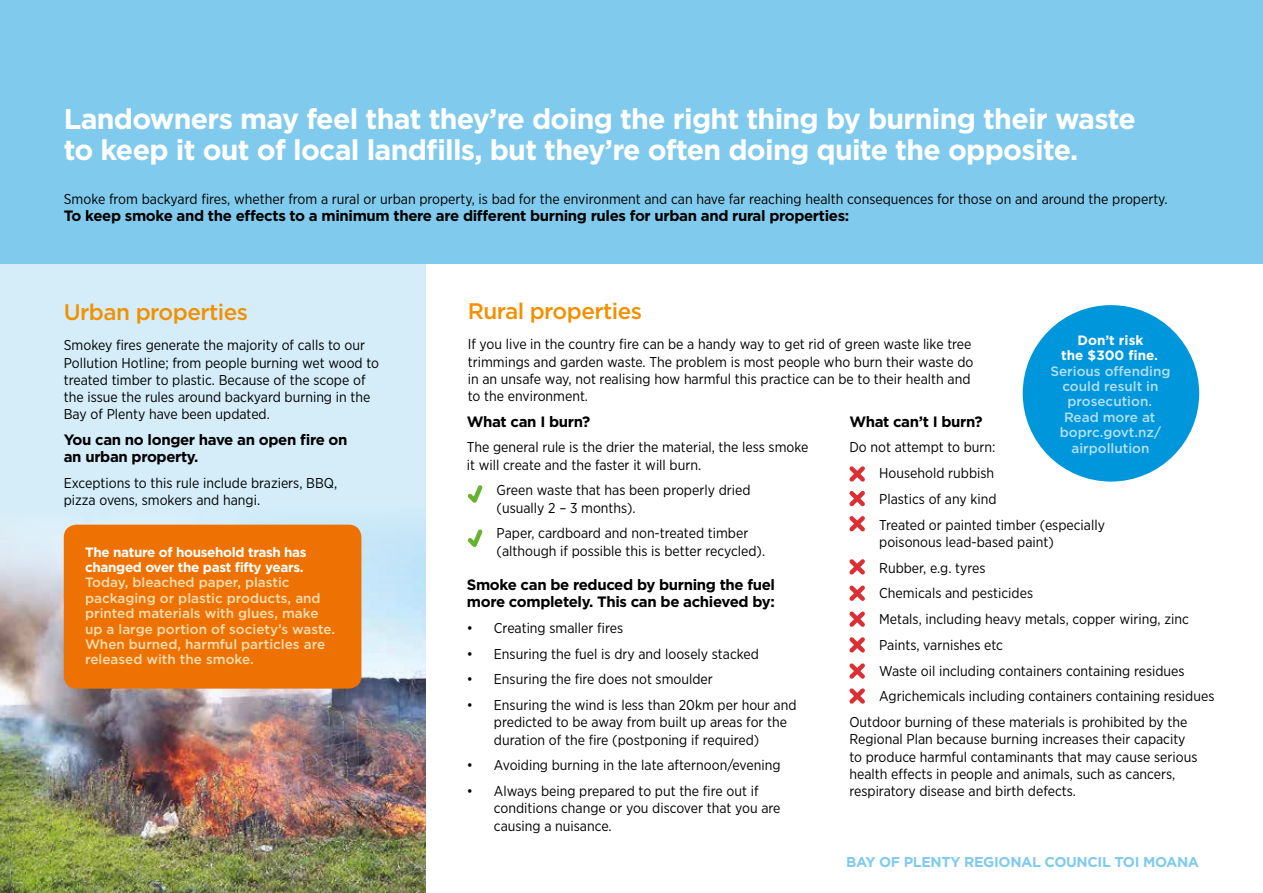
<style>
.page{position:relative;width:1263px;height:893px;background:#fff}
.page>*{position:absolute;margin:0;border:0;box-sizing:border-box;transform-origin:0 0}
.t1{font:700 28.5px/31.5px "Gotham";letter-spacing:-.025em;color:#fff}
.t2{font:500 22.5px "Gotham";letter-spacing:-.025em;color:#f39000}
.t3{font:700 15px/17.2px "Gotham";letter-spacing:-.025em;color:#000}
.t4{font:14.25px/17.2px "Gotham Narrow";color:#000}
.t5{font:700 14.25px "Gotham";letter-spacing:-.025em;color:#80cbed}
.t6{font:500 13.5px/15.5px "Gotham";color:#fbdeb3}
.t7{font:500 13.5px/15.5px "Gotham";color:#b3e0f4;text-align:center}
.t8{font:700 13.5px/15.5px "Gotham";letter-spacing:-.025em;color:#fff}
.t9{font:700 13.5px/15.5px "Gotham";color:#fff;text-align:center}
</style>
<div class="page">
<div style="left:0;top:263px;width:425px;height:630px;background:#d4edf9"></div>
<img style="left:0;top:524px;width:425px;height:369px">
<div style="left:0;top:0;width:1263px;height:263px;background:#80cbed"></div>
<div style="left:64px;top:525px;width:297px;height:164px;background:#ee7203;border-radius:13px"></div>
<div style="left:1023px;top:305px;width:176px;height:177px;background:#0096dc;border-radius:50%"></div>
<svg style="left:467px;top:485px;width:16px;height:18px"></svg>
<svg style="left:467px;top:529px;width:16px;height:18px"></svg>
<svg style="left:849px;top:466px;width:16px;height:66px"></svg>
<svg style="left:849px;top:559px;width:16px;height:145px"></svg>
<h1 class="t1" style="left:64px;top:103px;width:1073px">Landowners may feel that they’re doing the right thing by burning their waste to keep it out of local landfills, but they’re often doing quite the opposite.</h1>
<p class="t4" style="left:64px;top:190px;width:1105px">Smoke from backyard fires, whether from a rural or urban property, is bad for the environment and can have far reaching health consequences for those on and around the property.</p>
<p class="t3" style="left:64px;top:207px;width:787px">To keep smoke and the effects to a minimum there are different burning rules for urban and rural properties:</p>
<h2 class="t2" style="left:64px;top:298px;width:186px">Urban properties</h2>
<p class="t4" style="left:64px;top:336px;width:317px">Smokey fires generate the majority of calls to our Pollution Hotline; from people burning wet wood to treated timber to plastic. Because of the scope of the issue the rules around backyard burning in the Bay of Plenty have been updated.</p>
<p class="t3" style="left:64px;top:431px;width:285px">You can no longer have an open fire on an urban property.</p>
<p class="t4" style="left:64px;top:474px;width:275px">Exceptions to this rule include braziers, BBQ, pizza ovens, smokers and hangi.</p>
<p class="t8" style="left:85px;top:544px;width:223px">The nature of household trash has changed over the past fifty years.</p>
<p class="t6" style="left:85px;top:575px;width:252px">Today, bleached paper, plastic packaging or plastic products, and printed materials with glues, make up a large portion of society’s waste.<br>When burned, harmful particles are released with the smoke.</p>
<h2 class="t2" style="left:468px;top:297px;width:176px">Rural properties</h2>
<p class="t4" style="left:468px;top:335px;width:507px">If you live in the country fire can be a handy way to get rid of green waste like tree trimmings and garden waste. The problem is most people who burn their waste do in an unsafe way, not realising how harmful this practice can be to their health and to the environment.</p>
<p class="t9" style="left:1061px;top:332px;width:98px">Don’t risk<br>the $300 fine.</p>
<p class="t7" style="left:1050px;top:363px;width:122px">Serious offending could result in prosecution.<br>Read more at boprc.govt.nz/ airpollution</p>
<p class="t3" style="left:467px;top:413px;width:125px">What can I burn?</p>
<p class="t4" style="left:467px;top:438px;width:343px">The general rule is the drier the material, the less smoke it will create and the faster it will burn.</p>
<p class="t4" style="left:497px;top:481px;width:255px">Green waste that has been properly dried (usually 2 – 3 months).</p>
<p class="t4" style="left:497px;top:524px;width:270px">Paper, cardboard and non-treated timber (although if possible this is better recycled).</p>
<p class="t3" style="left:467px;top:576px;width:310px">Smoke can be reduced by burning the fuel more completely. This can be achieved by:</p>
<p class="t4" style="left:467px;top:619px;width:158px">• Creating smaller fires</p>
<p class="t4" style="left:467px;top:645px;width:294px">• Ensuring the fuel is dry and loosely stacked</p>
<p class="t4" style="left:467px;top:670px;width:247px">• Ensuring the fire does not smoulder</p>
<p class="t4" style="left:494px;top:696px;width:304px;text-indent:-27px">• Ensuring the wind is less than 20km per hour and predicted to be away from built up areas for the duration of the fire (postponing if required)</p>
<p class="t4" style="left:467px;top:756px;width:315px">• Avoiding burning in the late afternoon/evening</p>
<p class="t4" style="left:494px;top:782px;width:288px;text-indent:-27px">• Always being prepared to put the fire out if conditions change or you discover that you are causing a nuisance.</p>
<p class="t3" style="left:849px;top:413px;width:135px">What can’t I burn?</p>
<p class="t4" style="left:879px;top:434px;width:227px;line-height:25.8px;text-indent:-30px">Do not attempt to burn:<br>Household rubbish<br>Plastics of any kind<br>Treated or painted timber (especially</p>
<p class="t4" style="left:879px;top:533px;width:176px">poisonous lead-based paint)</p>
<p class="t4" style="left:879px;top:559px;width:108px">Rubber, e.g. tyres</p>
<p class="t4" style="left:879px;top:584px;width:155px">Chemicals and pesticides</p>
<p class="t4" style="left:879px;top:610px;width:311px">Metals, including heavy metals, copper wiring, zinc</p>
<p class="t4" style="left:879px;top:636px;width:125px">Paints, varnishes etc</p>
<p class="t4" style="left:879px;top:662px;width:307px">Waste oil including containers containing residues</p>
<p class="t4" style="left:879px;top:687px;width:337px">Agrichemicals including containers containing residues</p>
<p class="t4" style="left:849px;top:713px;width:340px">Outdoor burning of these materials is prohibited by the</p>
<p class="t4" style="left:849px;top:730px;width:350px">Regional Plan because burning increases their capacity to produce harmful contaminants that may cause serious health effects in people and animals, such as cancers, respiratory disease and birth defects.</p>
<p class="t5" style="left:846px;top:852px;width:355px">BAY OF PLENTY REGIONAL COUNCIL TOI MOANA</p>
</div>
